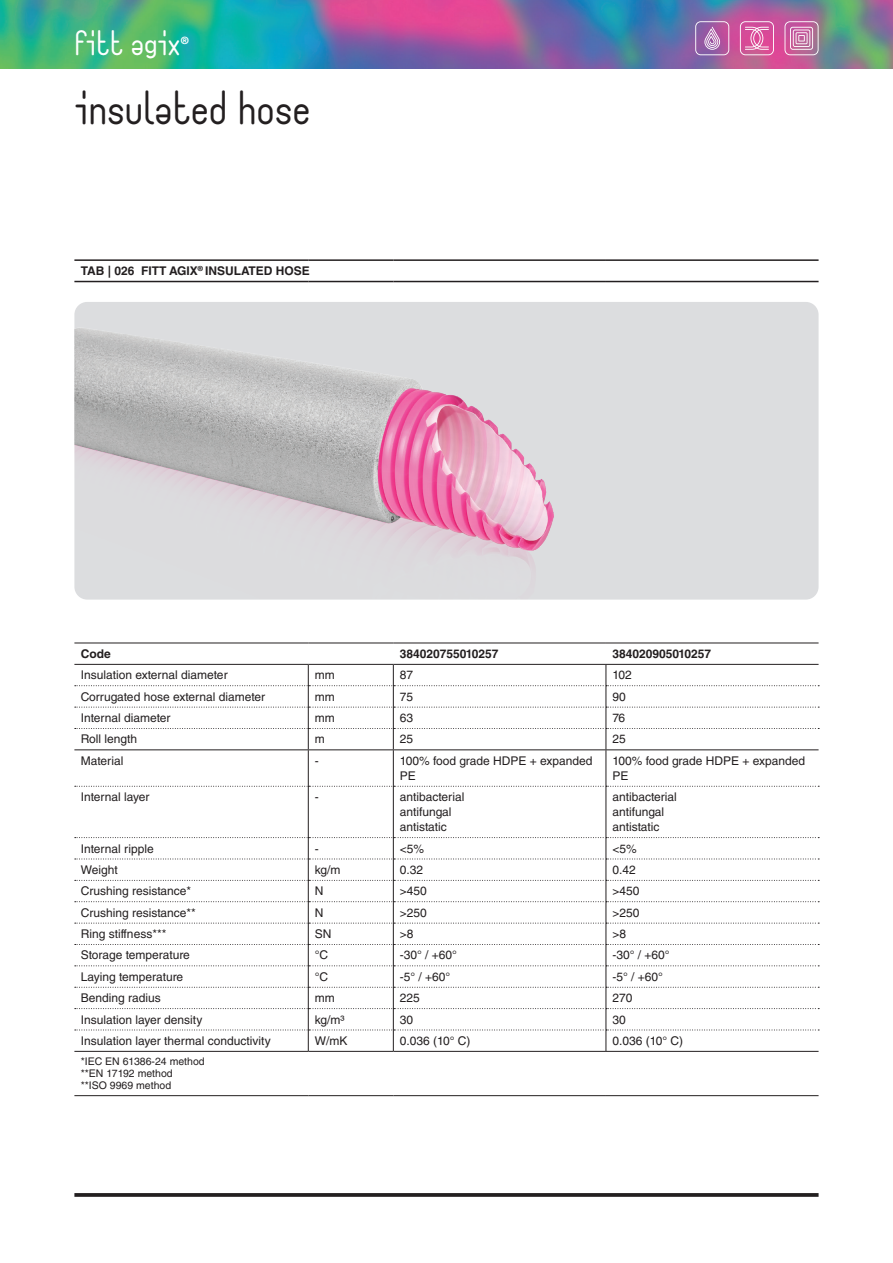
<style>
.page{position:relative;width:893px;height:1263px;background:#fff}
.page>*{position:absolute;margin:0;border:0;box-sizing:border-box;transform-origin:0 0}
.t1{font:40.5px "Fittype";color:#231f20}
.t2{font:30px "Fittype";letter-spacing:-.005em;color:#fff}
.t3{font:12px/15px "Helvetica LT Std";color:#231f20}
.t4{font:700 12px "Helvetica LT Std";color:#231f20}
.t5{font:10.5px "Helvetica LT Std";color:#231f20}
.t6{font:700 10.05px "Helvetica LT Std";color:#fff}
</style>
<div class="page">
<img style="left:0;top:0;width:893px;height:68px">
<svg style="left:74px;top:1193px;width:745px;height:4px;background:#302c2d"></svg>
<svg style="left:695px;top:21px;width:34px;height:34px"></svg>
<svg style="left:740px;top:21px;width:34px;height:34px"></svg>
<svg style="left:784px;top:21px;width:35px;height:34px"></svg>
<hr style="left:74px;top:259px;width:234px;height:2px;background:#231f20">
<hr style="left:308px;top:259px;width:85px;height:2px;background:#231f20">
<hr style="left:393px;top:259px;width:213px;height:2px;background:#231f20">
<hr style="left:606px;top:259px;width:213px;height:2px;background:#231f20">
<hr style="left:74px;top:281px;width:234px;height:1px;background:#231f20">
<hr style="left:308px;top:281px;width:85px;height:1px;background:#231f20">
<hr style="left:393px;top:281px;width:213px;height:1px;background:#231f20">
<hr style="left:606px;top:281px;width:213px;height:1px;background:#231f20">
<hr style="left:74px;top:643px;width:234px;height:1px;background:#231f20">
<hr style="left:308px;top:643px;width:85px;height:1px;background:#231f20">
<hr style="left:393px;top:643px;width:213px;height:1px;background:#231f20">
<hr style="left:606px;top:643px;width:213px;height:1px;background:#231f20">
<hr style="left:74px;top:664px;width:234px;height:1px;background:#231f20">
<hr style="left:308px;top:664px;width:85px;height:1px;background:#231f20">
<hr style="left:393px;top:664px;width:213px;height:1px;background:#231f20">
<hr style="left:606px;top:664px;width:213px;height:1px;background:#231f20">
<hr style="left:308px;top:750px;width:1px;height:36px;background:#231f20">
<hr style="left:393px;top:750px;width:1px;height:36px;background:#231f20">
<hr style="left:606px;top:750px;width:1px;height:36px;background:#231f20">
<hr style="left:308px;top:787px;width:1px;height:50px;background:#231f20">
<hr style="left:393px;top:787px;width:1px;height:50px;background:#231f20">
<hr style="left:606px;top:787px;width:1px;height:50px;background:#231f20">
<hr style="left:74px;top:1095px;width:234px;height:1px;background:#231f20">
<hr style="left:308px;top:1095px;width:85px;height:1px;background:#231f20">
<hr style="left:393px;top:1095px;width:213px;height:1px;background:#231f20">
<hr style="left:606px;top:1095px;width:213px;height:1px;background:#231f20">
<svg style="left:75px;top:665px;width:744px;height:84px"></svg>
<svg style="left:75px;top:786px;width:744px;height:1px"></svg>
<hr style="left:74px;top:1051px;width:234px;height:1px;background:#231f20">
<hr style="left:308px;top:1051px;width:85px;height:1px;background:#231f20">
<hr style="left:393px;top:1051px;width:213px;height:1px;background:#231f20">
<hr style="left:606px;top:1051px;width:213px;height:1px;background:#231f20">
<hr style="left:74px;top:749px;width:234px;height:1px;background:#231f20">
<hr style="left:308px;top:749px;width:85px;height:1px;background:#231f20">
<hr style="left:393px;top:749px;width:213px;height:1px;background:#231f20">
<hr style="left:606px;top:749px;width:213px;height:1px;background:#231f20">
<svg style="left:75px;top:837px;width:744px;height:214px"></svg>
<img style="left:74px;top:302px;width:745px;height:298px">
<h2 class="t2" style="left:74px;top:30px;width:108px">fitt agix</h2>
<p class="t6" style="left:181px;top:35px;width:9px">®</p>
<p class="t1" style="left:74px;top:90px;width:238px">insulated hose</p>
<p class="t4" style="left:81px;top:264px;width:231px">TAB | 026 FITT AGIX<sup>®</sup> INSULATED HOSE</p>
<p class="t4" style="left:81px;top:646px;width:31px">Code</p>
<p class="t4" style="left:400px;top:646px;width:100px">384020755010257</p>
<p class="t4" style="left:612px;top:646px;width:100px">384020905010257</p>
<p class="t3" style="left:81px;top:668px;width:148px">Insulation external diameter</p>
<p class="t3" style="left:315px;top:668px;width:21px">mm</p>
<p class="t3" style="left:400px;top:668px;width:15px">87</p>
<p class="t3" style="left:612px;top:668px;width:21px">102</p>
<p class="t3" style="left:81px;top:689px;width:186px">Corrugated hose external diameter</p>
<p class="t3" style="left:315px;top:689px;width:21px">mm</p>
<p class="t3" style="left:400px;top:689px;width:15px">75</p>
<p class="t3" style="left:612px;top:689px;width:15px">90</p>
<p class="t3" style="left:81px;top:710px;width:91px">Internal diameter</p>
<p class="t3" style="left:315px;top:710px;width:21px">mm</p>
<p class="t3" style="left:400px;top:710px;width:15px">63</p>
<p class="t3" style="left:612px;top:710px;width:14px">76</p>
<p class="t3" style="left:81px;top:732px;width:58px">Roll length</p>
<p class="t3" style="left:315px;top:732px;width:11px">m</p>
<p class="t3" style="left:400px;top:732px;width:15px">25</p>
<p class="t3" style="left:612px;top:732px;width:15px">25</p>
<p class="t3" style="left:81px;top:753px;width:44px">Material</p>
<p class="t3" style="left:315px;top:753px;width:5px">-</p>
<p class="t3" style="left:400px;top:753px;width:194px">100% food grade HDPE + expanded<br>PE</p>
<p class="t3" style="left:612px;top:753px;width:194px">100% food grade HDPE + expanded<br>PE</p>
<p class="t3" style="left:81px;top:789px;width:70px">Internal layer</p>
<p class="t3" style="left:315px;top:789px;width:5px">-</p>
<p class="t3" style="left:400px;top:789px;width:66px">antibacterial</p>
<p class="t3" style="left:400px;top:804px;width:53px">antifungal</p>
<p class="t3" style="left:400px;top:819px;width:49px">antistatic</p>
<p class="t3" style="left:612px;top:789px;width:66px">antibacterial</p>
<p class="t3" style="left:612px;top:804px;width:53px">antifungal</p>
<p class="t3" style="left:612px;top:819px;width:49px">antistatic</p>
<p class="t3" style="left:81px;top:841px;width:74px">Internal ripple</p>
<p class="t3" style="left:315px;top:841px;width:5px">-</p>
<p class="t3" style="left:400px;top:841px;width:26px">&lt;5%</p>
<p class="t3" style="left:612px;top:841px;width:26px">&lt;5%</p>
<p class="t3" style="left:81px;top:862px;width:38px">Weight</p>
<p class="t3" style="left:315px;top:862px;width:27px">kg/m</p>
<p class="t3" style="left:400px;top:862px;width:25px">0.32</p>
<p class="t3" style="left:612px;top:862px;width:25px">0.42</p>
<p class="t3" style="left:81px;top:884px;width:112px">Crushing resistance*</p>
<p class="t3" style="left:315px;top:884px;width:10px">N</p>
<p class="t3" style="left:400px;top:884px;width:29px">&gt;450</p>
<p class="t3" style="left:612px;top:884px;width:29px">&gt;450</p>
<p class="t3" style="left:81px;top:905px;width:117px">Crushing resistance**</p>
<p class="t3" style="left:315px;top:905px;width:10px">N</p>
<p class="t3" style="left:400px;top:905px;width:29px">&gt;250</p>
<p class="t3" style="left:612px;top:905px;width:29px">&gt;250</p>
<p class="t3" style="left:81px;top:926px;width:87px">Ring stiffness***</p>
<p class="t3" style="left:315px;top:926px;width:18px">SN</p>
<p class="t3" style="left:400px;top:926px;width:15px">&gt;8</p>
<p class="t3" style="left:612px;top:926px;width:15px">&gt;8</p>
<p class="t3" style="left:81px;top:948px;width:111px">Storage temperature</p>
<p class="t3" style="left:315px;top:948px;width:15px">°C</p>
<p class="t3" style="left:400px;top:948px;width:59px">-30° / +60°</p>
<p class="t3" style="left:612px;top:948px;width:59px">-30° / +60°</p>
<p class="t3" style="left:81px;top:969px;width:104px">Laying temperature</p>
<p class="t3" style="left:315px;top:969px;width:15px">°C</p>
<p class="t3" style="left:400px;top:969px;width:52px">-5° / +60°</p>
<p class="t3" style="left:612px;top:969px;width:52px">-5° / +60°</p>
<p class="t3" style="left:81px;top:990px;width:81px">Bending radius</p>
<p class="t3" style="left:315px;top:990px;width:21px">mm</p>
<p class="t3" style="left:400px;top:990px;width:22px">225</p>
<p class="t3" style="left:612px;top:990px;width:22px">270</p>
<p class="t3" style="left:81px;top:1012px;width:123px">Insulation layer density</p>
<p class="t3" style="left:315px;top:1012px;width:31px">kg/m³</p>
<p class="t3" style="left:400px;top:1012px;width:15px">30</p>
<p class="t3" style="left:612px;top:1012px;width:15px">30</p>
<p class="t3" style="left:81px;top:1033px;width:192px">Insulation layer thermal conductivity</p>
<p class="t3" style="left:315px;top:1033px;width:34px">W/mK</p>
<p class="t3" style="left:400px;top:1033px;width:72px">0.036 (10° C)</p>
<p class="t3" style="left:612px;top:1033px;width:72px">0.036 (10° C)</p>
<p class="t5" style="left:81px;top:1055px;width:125px">*IEC EN 61386-24 method</p>
<p class="t5" style="left:81px;top:1067px;width:93px">**EN 17192 method</p>
<p class="t5" style="left:81px;top:1079px;width:92px">**ISO 9969 method</p>
</div>
